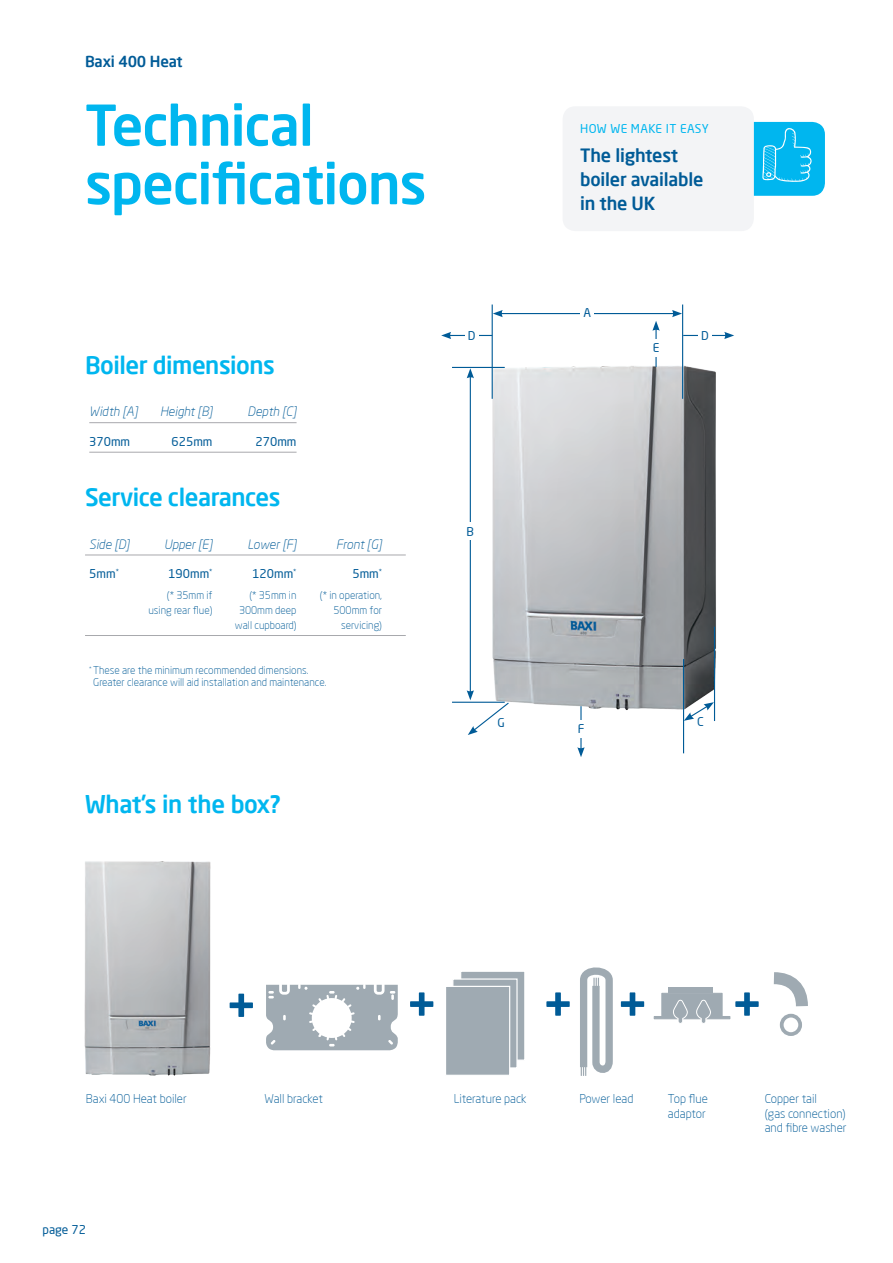
<style>
.page{position:relative;width:893px;height:1263px;background:#fff}
.page>*{position:absolute;margin:0;border:0;box-sizing:border-box;transform-origin:0 0}
.t1{font:500 55.5px/58.5px "Neo Sans Pro";letter-spacing:-.02em;color:#00b6ef}
.t2{font:500 24px "Neo Sans Pro";letter-spacing:-.02em;color:#00b6ef}
.t3{font:500 18px/24px "Neo Sans Pro";letter-spacing:-.01em;color:#005b97}
.t4{font:500 15px "Neo Sans Pro";letter-spacing:-.01em;color:#005b97}
.t5{font:italic 300 12.75px "Neo Sans Pro";color:#005b97}
.t6{font:300 12px/14.4px "Neo Sans Pro";color:#005b97}
.t7{font:12px "Neo Sans Pro";color:#005b97}
.t8{font:12px "Neo Sans Pro";letter-spacing:.03em;color:#00b6ef}
.t9{font:300 10.5px/12px "Neo Sans Pro";color:#005b97}
</style>
<div class="page">
<img style="left:451px;top:315px;width:273px;height:424px">
<svg style="left:234px;top:994px;width:19px;height:23px"></svg>
<div style="left:653px;top:122px;width:172px;height:74px;background:#00b6ef;border-radius:13px"></div>
<div style="left:563px;top:106px;width:191px;height:125px;background:#f3f4f6;border-radius:13px"></div>
<hr style="left:89px;top:422px;width:208px;height:1px;background:#a8a9ad">
<hr style="left:89px;top:452px;width:208px;height:1px;background:#a8a9ad">
<hr style="left:85px;top:555px;width:321px;height:1px;background:#a8a9ad">
<hr style="left:85px;top:635px;width:321px;height:1px;background:#a8a9ad">
<svg style="left:410px;top:992px;width:23px;height:24px"></svg>
<svg style="left:546px;top:992px;width:24px;height:24px"></svg>
<div style="left:460px;top:971px;width:65px;height:90px;background:#9faab2;border:1px solid #fff"></div>
<svg style="left:453px;top:978px;width:65px;height:90px"></svg>
<div style="left:445px;top:986px;width:65px;height:90px;background:#9faab2;border:1px solid #fff"></div>
<svg style="left:580px;top:967px;width:64px;height:109px"></svg>
<svg style="left:654px;top:972px;width:154px;height:51px"></svg>
<div style="left:780px;top:1014px;width:22px;height:22px;border:4px solid #9faab2;border-radius:50%"></div>
<hr style="left:492px;top:304px;width:1px;height:95px;background:#005b97">
<hr style="left:452px;top:367px;width:53px;height:1px;background:#005b97">
<hr style="left:452px;top:702px;width:53px;height:1px;background:#005b97">
<hr style="left:682px;top:304px;width:1px;height:95px;background:#005b97">
<hr style="left:714px;top:627px;width:1px;height:94px;background:#005b97">
<hr style="left:683px;top:659px;width:1px;height:94px;background:#005b97">
<hr style="left:580px;top:706px;width:2px;height:43px;background:#005b97">
<svg style="left:577px;top:747px;width:8px;height:10px"></svg>
<hr style="left:449px;top:335px;width:43px;height:1px;background:#005b97">
<svg style="left:441px;top:332px;width:10px;height:7px"></svg>
<hr style="left:500px;top:313px;width:174px;height:1px;background:#005b97">
<svg style="left:493px;top:310px;width:10px;height:7px"></svg>
<svg style="left:672px;top:310px;width:10px;height:7px"></svg>
<hr style="left:470px;top:376px;width:1px;height:317px;background:#005b97">
<svg style="left:467px;top:368px;width:7px;height:10px"></svg>
<hr style="left:683px;top:335px;width:44px;height:1px;background:#005b97">
<svg style="left:724px;top:332px;width:10px;height:7px"></svg>
<hr style="left:655px;top:328px;width:2px;height:39px;background:#005b97">
<svg style="left:652px;top:321px;width:8px;height:10px"></svg>
<svg style="left:684px;top:702px;width:30px;height:19px"></svg>
<div style="left:581px;top:304px;width:13px;height:16px;background:#fff"></div>
<div style="left:649px;top:339px;width:14px;height:17px;background:#fff"></div>
<div style="left:698px;top:329px;width:13px;height:13px;background:#fff"></div>
<div style="left:465px;top:329px;width:13px;height:13px;background:#fff"></div>
<div style="left:464px;top:523px;width:13px;height:17px;background:#fff"></div>
<div style="left:574px;top:720px;width:14px;height:17px;background:#fff"></div>
<svg style="left:762px;top:128px;width:50px;height:54px"></svg>
<svg style="left:266px;top:984px;width:132px;height:66px"></svg>
<svg style="left:467px;top:690px;width:43px;height:45px"></svg>
<img style="left:84px;top:861px;width:150px;height:215px">
<h3 class="t4" style="left:85px;top:52px;width:99px">Baxi 400 Heat</h3>
<h1 class="t1" style="left:85px;top:95px;width:343px">Technical specifications</h1>
<h2 class="t2" style="left:85px;top:350px;width:191px">Boiler dimensions</h2>
<p class="t5" style="left:89px;top:404px;width:50px">Width [A]</p>
<p class="t5" style="left:160px;top:404px;width:54px">Height [B]</p>
<p class="t5" style="left:248px;top:404px;width:50px">Depth [C]</p>
<p class="t7" style="left:89px;top:434px;width:42px">370mm</p>
<p class="t7" style="left:172px;top:434px;width:42px">625mm</p>
<p class="t7" style="left:256px;top:434px;width:42px">270mm</p>
<h2 class="t2" style="left:85px;top:482px;width:197px">Service clearances</h2>
<p class="t5" style="left:89px;top:536px;width:42px">Side [D]</p>
<p class="t5" style="left:164px;top:536px;width:50px">Upper [E]</p>
<p class="t5" style="left:248px;top:536px;width:50px">Lower [F]</p>
<p class="t5" style="left:336px;top:536px;width:47px">Front [G]</p>
<p class="t7" style="left:89px;top:566px;width:31px">5mm<sup>*</sup></p>
<p class="t7" style="left:168px;top:566px;width:46px">190mm<sup>*</sup></p>
<p class="t7" style="left:252px;top:566px;width:46px">120mm<sup>*</sup></p>
<p class="t7" style="left:352px;top:566px;width:31px">5mm<sup>*</sup></p>
<p class="t9" style="left:167px;top:589px;width:47px">(* 35mm if</p>
<p class="t9" style="left:249px;top:589px;width:49px">(* 35mm in</p>
<p class="t9" style="left:320px;top:589px;width:64px">(* in operation,</p>
<p class="t9" style="left:148px;top:604px;width:66px">using rear flue)</p>
<p class="t9" style="left:239px;top:604px;width:59px">300mm deep</p>
<p class="t9" style="left:333px;top:604px;width:50px">500mm for</p>
<p class="t9" style="left:235px;top:619px;width:63px">wall cupboard)</p>
<p class="t9" style="left:341px;top:619px;width:43px">servicing)</p>
<p class="t9" style="left:93px;top:664px;width:235px;text-indent:-4px"><sup>*</sup> These are the minimum recommended dimensions.<br>Greater clearance will aid installation and maintenance.</p>
<h2 class="t2" style="left:85px;top:788px;width:197px">What’s in the box?</h2>
<p class="t8" style="left:580px;top:121px;width:130px">HOW WE MAKE IT EASY</p>
<h3 class="t3" style="left:580px;top:143px;width:125px">The lightest boiler available in the UK</h3>
<p class="t7" style="left:584px;top:305px;width:9px">A</p>
<p class="t7" style="left:468px;top:328px;width:9px">D</p>
<p class="t7" style="left:701px;top:328px;width:9px">D</p>
<p class="t7" style="left:467px;top:524px;width:9px">B</p>
<p class="t7" style="left:653px;top:340px;width:8px">E</p>
<p class="t7" style="left:497px;top:715px;width:9px">G</p>
<p class="t7" style="left:697px;top:714px;width:8px">C</p>
<p class="t7" style="left:578px;top:722px;width:8px">F</p>
<p class="t6" style="left:86px;top:1091px;width:102px">Baxi 400 Heat boiler</p>
<p class="t7" style="left:43px;top:1223px;width:45px">page 72</p>
<p class="t6" style="left:579px;top:1091px;width:56px">Power lead</p>
<p class="t6" style="left:668px;top:1091px;width:41px">Top flue adaptor</p>
<p class="t6" style="left:265px;top:1091px;width:60px">Wall bracket</p>
<p class="t6" style="left:454px;top:1091px;width:74px">Literature pack</p>
<p class="t6" style="left:765px;top:1091px;width:83px">Copper tail<br>(gas connection) and fibre washer</p>
</div>
